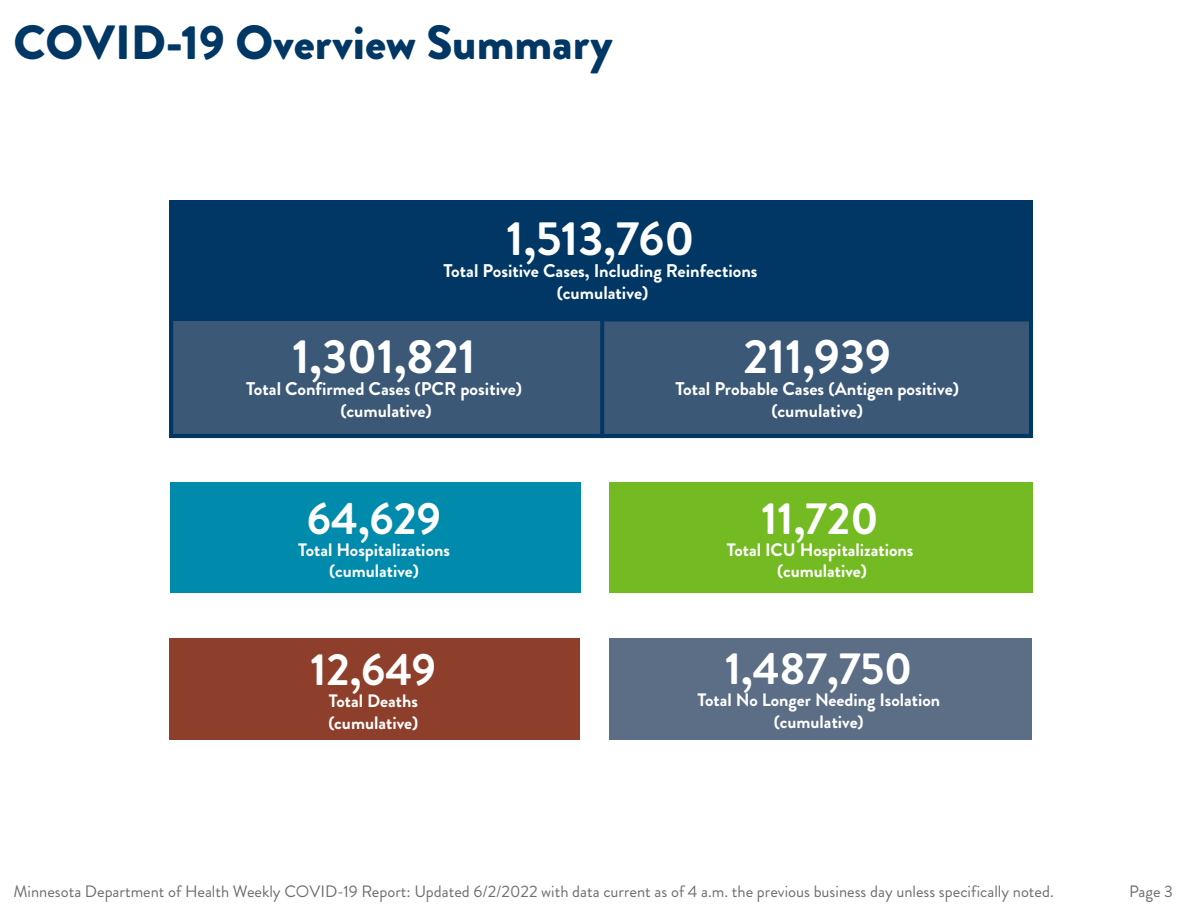
<style>
.page{position:relative;width:1188px;height:918px;background:#fff}
.page>*{position:absolute;margin:0;border:0;box-sizing:border-box;transform-origin:0 0}
.Front_page{font:700 48px "Brandon Grotesque";color:#fff}
.Subhead__H2{font:900 48px "Brandon Grotesque";color:#003764}
.Front_page-2{font:700 45px "Brandon Grotesque";color:#fff}
.Front_page-3{font:700 18.3px/22px "Brandon Grotesque";color:#fff;text-align:center}
.Front_page-4{font:700 18px/21.6px "Brandon Grotesque";color:#fff;text-align:center}
.t1{font:16.5px "Brandon Grotesque";color:#6d6e71}
</style>
<div class="page">
<div style="left:170px;top:483px;width:411px;height:110px;background:#008aac"></div>
<div style="left:610px;top:483px;width:423px;height:110px;background:#74bb23"></div>
<div style="left:609px;top:639px;width:423px;height:101px;background:#5b6e86"></div>
<div style="left:599px;top:317px;width:434px;height:121px;background:#3b5876;border:4px solid #003764"></div>
<div style="left:169px;top:317px;width:435px;height:121px;background:#3b5876;border:4px solid #003764"></div>
<div style="left:169px;top:639px;width:411px;height:101px;background:#8e3f2c"></div>
<div style="left:169px;top:201px;width:864px;height:120px;background:#003764"></div>
<h2 class="Subhead__H2" style="left:14px;top:8px;width:601px">COVID-19 Overview Summary</h2>
<p class="Front_page" style="left:507px;top:205px;width:189px">1,513,760</p>
<p class="Front_page-3" style="left:444px;top:260px;width:316px">Total Positive Cases, Including Reinfections (cumulative)</p>
<p class="Front_page" style="left:293px;top:323px;width:185px">1,301,821</p>
<p class="Front_page-3" style="left:246px;top:378px;width:277px">Total Confirmed Cases (PCR positive) (cumulative)</p>
<p class="Front_page-2" style="left:307px;top:487px;width:136px">64,629</p>
<p class="Front_page-4" style="left:298px;top:539px;width:153px">Total Hospitalizations (cumulative)</p>
<p class="Front_page-2" style="left:310px;top:638px;width:127px">12,649</p>
<p class="Front_page-4" style="left:328px;top:690px;width:91px;text-align:left">Total Deaths (cumulative)</p>
<p class="Front_page" style="left:743px;top:323px;width:149px">211,939</p>
<p class="Front_page-3" style="left:675px;top:378px;width:285px">Total Probable Cases (Antigen positive) (cumulative)</p>
<p class="Front_page-2" style="left:762px;top:487px;width:119px">11,720</p>
<p class="Front_page-4" style="left:727px;top:539px;width:188px">Total ICU Hospitalizations (cumulative)</p>
<p class="Front_page-2" style="left:725px;top:637px;width:189px">1,487,750</p>
<p class="Front_page-4" style="left:698px;top:689px;width:244px">Total No Longer Needing Isolation (cumulative)</p>
<p class="t1" style="left:14px;top:880px;width:1042px">Minnesota Department of Health Weekly COVID-19 Report: Updated 6/2/2022 with data current as of 4 a.m. the previous business day unless specifically noted.</p>
<p class="t1" style="left:1129px;top:880px;width:45px">Page 3</p>
</div>
